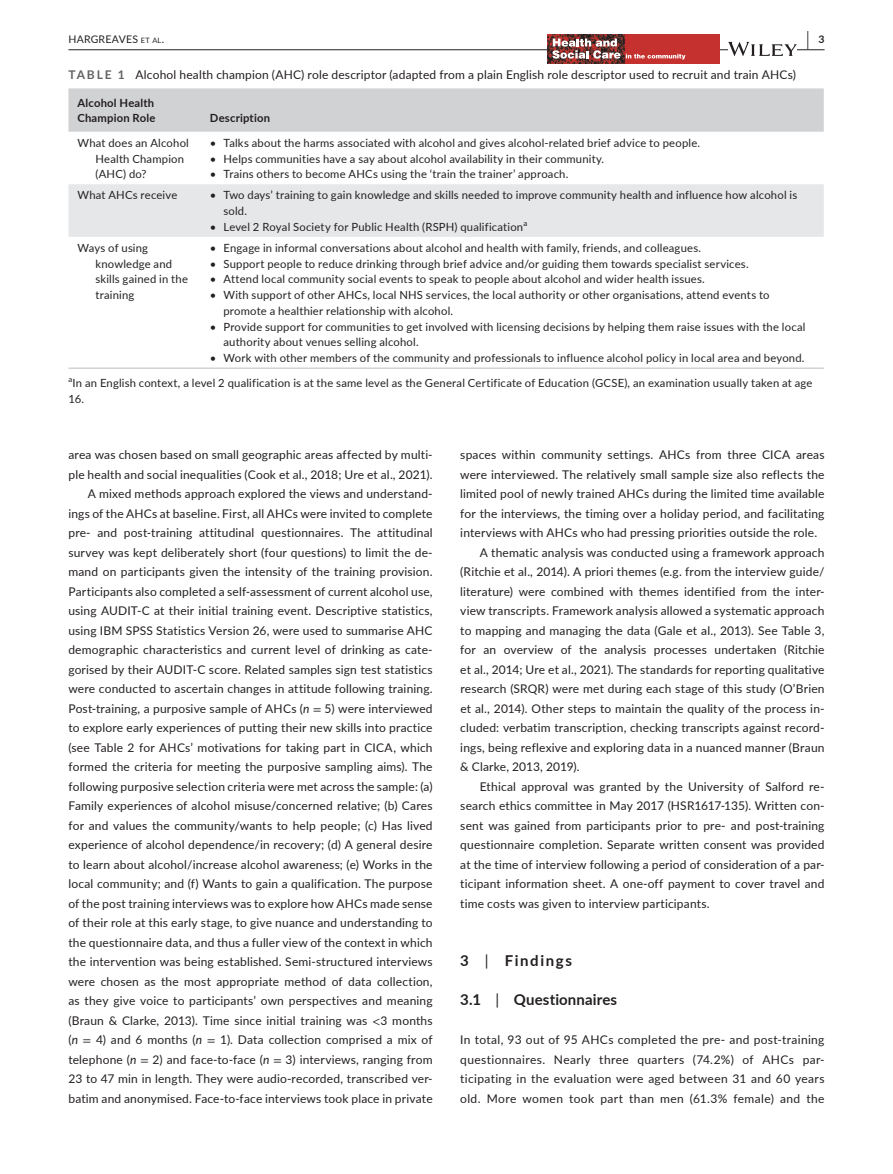
<style>
.page{position:relative;width:893px;height:1174px;background:#fff}
.page>*{position:absolute;margin:0;border:0;box-sizing:border-box;transform-origin:0 0}
.t1{font:700 19.5px "Lato";color:#231f20;scale:.43 1}
.t2{font:700 15px "Lato";letter-spacing:.01em;color:#231f20}
.t3{font:700 15px "Lato";letter-spacing:.105em;color:#231f20}
.t4{font:12px/19.5px "Lato";letter-spacing:.015em;color:#231f20;text-align:right}
.t5{font:11.25px/15.8px "Lato";letter-spacing:.015em;color:#231f20}
.t6{font:700 11.25px/15.8px "Lato";letter-spacing:.02em;color:#231f20}
.t7{font:10.5px "Lato";letter-spacing:.025em;color:#231f20}
.t8{font:7.8px "Lato";color:#231f20}
.s1{font-size:7.35px}
.s2{font-weight:700;color:#636366}
.s3{font-style:italic}
.s4{font-family:"STIX"}
.s5{font-weight:400}
</style>
<div class="page">
<hr style="left:68px;top:49px;width:756px;height:1px;background:#231f20">
<img style="left:547px;top:34px;width:173px;height:30px">
<svg style="left:552px;top:39px;width:133px;height:21px;background:#b2615e"></svg>
<svg style="left:728px;top:42px;width:69px;height:14px"></svg>
<div style="left:68px;top:88px;width:756px;height:44px;background:#d1d2d4"></div>
<div style="left:68px;top:184px;width:756px;height:53px;background:#e6e7e9"></div>
<hr style="left:68px;top:367px;width:133px;height:2px;background:#d1d2d4">
<hr style="left:201px;top:367px;width:623px;height:2px;background:#d1d2d4">
<p class="t7" style="left:68px;top:31px;width:97px">HARGREAVES <span class="s1">et al</span>.</p>
<h1 class="t1" style="left:807px;top:25px;width:43px">| <sup>3</sup></h1>
<p class="t4" style="left:68px;top:64px;width:729px"><span class="s2">TABLE 1</span> Alcohol health champion (AHC) role descriptor (adapted from a plain English role descriptor used to recruit and train AHCs)</p>
<p class="t6" style="left:77px;top:94px;width:80px">Alcohol Health<br>Champion Role</p>
<p class="t6" style="left:210px;top:110px;width:62px">Description</p>
<p class="t5" style="left:95px;top:134px;width:95px;text-indent:-18px">What does an Alcohol<br>Health Champion (AHC) do?</p>
<p class="t5" style="left:210px;top:134px;width:492px">• Talks about the harms associated with alcohol and gives alcohol-related brief advice to people.</p>
<p class="t5" style="left:210px;top:150px;width:396px">• Helps communities have a say about alcohol availability in their community.</p>
<p class="t5" style="left:210px;top:166px;width:360px">• Trains others to become AHCs using the ‘train the trainer’ approach.</p>
<p class="t5" style="left:77px;top:187px;width:101px">What AHCs receive</p>
<p class="t5" style="left:223px;top:187px;width:575px;text-indent:-14px">• Two days’ training to gain knowledge and skills needed to improve community health and influence how alcohol is sold.</p>
<p class="t5" style="left:210px;top:218px;width:315px">• Level 2 Royal Society for Public Health (RSPH) qualification</p>
<p class="t8" style="left:523px;top:217px;width:5px">a</p>
<p class="t5" style="left:95px;top:239px;width:94px;text-indent:-18px">Ways of using knowledge and skills gained in the training</p>
<p class="t5" style="left:210px;top:239px;width:493px">• Engage in informal conversations about alcohol and health with family, friends, and colleagues.</p>
<p class="t5" style="left:210px;top:255px;width:540px">• Support people to reduce drinking through brief advice and/or guiding them towards specialist services.</p>
<p class="t5" style="left:210px;top:271px;width:496px">• Attend local community social events to speak to people about alcohol and wider health issues.</p>
<p class="t5" style="left:223px;top:287px;width:548px;text-indent:-14px">• With support of other AHCs, local NHS services, the local authority or other organisations, attend events to promote a healthier relationship with alcohol.</p>
<p class="t5" style="left:223px;top:318px;width:584px;text-indent:-14px">• Provide support for communities to get involved with licensing decisions by helping them raise issues with the local authority about venues selling alcohol.</p>
<p class="t5" style="left:210px;top:350px;width:596px">• Work with other members of the community and professionals to influence alcohol policy in local area and beyond.</p>
<p class="t8" style="left:68px;top:373px;width:5px">a</p>
<p class="t5" style="left:68px;top:374px;width:745px;text-indent:4px">In an English context, a level 2 qualification is at the same level as the General Certificate of Education (GCSE), an examination usually taken at age<br>16.</p>
<p class="t4" style="left:68px;top:444px;width:366px">area was chosen based on small geographic areas affected by multi&shy;ple health and social inequalities (Cook et al., 2018; Ure et al., 2021).<br>A mixed methods approach explored the views and understand&shy;ings of the AHCs at baseline. First, all AHCs were invited to complete pre- and post-training attitudinal questionnaires. The attitudinal survey was kept deliberately short (four questions) to limit the de&shy;mand on participants given the intensity of the training provision.<br>Participants also completed a self-assessment of current alcohol use, using AUDIT-C at their initial training event. Descriptive statistics, using IBM SPSS Statistics Version 26, were used to summarise AHC demographic characteristics and current level of drinking as cate&shy;gorised by their AUDIT-C score. Related samples sign test statistics were conducted to ascertain changes in attitude following training.<br>Post-training, a purposive sample of AHCs (<span class="s3">n</span> <span class="s4">=</span> 5) were interviewed to explore early experiences of putting their new skills into practice (see Table 2 for AHCs’ motivations for taking part in CICA, which formed the criteria for meeting the purposive sampling aims). The following purposive selection criteria were met across the sample: (a)<br>Family experiences of alcohol misuse/concerned relative; (b) Cares for and values the community/wants to help people; (c) Has lived experience of alcohol dependence/in recovery; (d) A general desire to learn about alcohol/increase alcohol awareness; (e) Works in the local community; and (f) Wants to gain a qualification. The purpose of the post training interviews was to explore how AHCs made sense of their role at this early stage, to give nuance and understanding to the questionnaire data, and thus a fuller view of the context in which the intervention was being established. Semi-structured interviews were chosen as the most appropriate method of data collection, as they give voice to participants’ own perspectives and meaning (Braun &amp; Clarke, 2013). Time since initial training was <span class="s4">&lt;</span>3 months (<span class="s3">n</span> <span class="s4">=</span> 4) and 6 months (<span class="s3">n</span> <span class="s4">=</span> 1). Data collection comprised a mix of telephone (<span class="s3">n</span> <span class="s4">=</span> 2) and face-to-face (<span class="s3">n</span> <span class="s4">=</span> 3) interviews, ranging from 23 to 47 min in length. They were audio-recorded, transcribed ver&shy;batim and anonymised. Face-to-face interviews took place in private</p>
<p class="t4" style="left:460px;top:444px;width:366px">spaces within community settings. AHCs from three CICA areas</p>
<p class="t4" style="left:460px;top:464px;width:366px">were interviewed. The relatively small sample size also reflects the</p>
<p class="t4" style="left:460px;top:483px;width:366px">limited pool of newly trained AHCs during the limited time available</p>
<p class="t4" style="left:460px;top:503px;width:366px">for the interviews, the timing over a holiday period, and facilitating</p>
<p class="t4" style="left:460px;top:522px;width:358px">interviews with AHCs who had pressing priorities outside the role.</p>
<p class="t4" style="left:480px;top:542px;width:346px">A thematic analysis was conducted using a framework approach</p>
<p class="t4" style="left:460px;top:561px;width:366px">(Ritchie et al., 2014). A priori themes (e.g. from the interview guide/</p>
<p class="t4" style="left:460px;top:581px;width:366px">literature) were combined with themes identified from the inter-</p>
<p class="t4" style="left:460px;top:600px;width:366px">view transcripts. Framework analysis allowed a systematic approach</p>
<p class="t4" style="left:460px;top:620px;width:366px">to mapping and managing the data (Gale et al., 2013). See Table 3,</p>
<p class="t4" style="left:460px;top:639px;width:366px">for an overview of the analysis processes undertaken (Ritchie</p>
<p class="t4" style="left:460px;top:659px;width:366px">et al., 2014; Ure et al., 2021). The standards for reporting qualitative</p>
<p class="t4" style="left:460px;top:678px;width:366px">research (SRQR) were met during each stage of this study (O’Brien</p>
<p class="t4" style="left:460px;top:698px;width:366px">et al., 2014). Other steps to maintain the quality of the process in-</p>
<p class="t4" style="left:460px;top:717px;width:366px">cluded: verbatim transcription, checking transcripts against record-</p>
<p class="t4" style="left:460px;top:737px;width:366px">ings, being reflexive and exploring data in a nuanced manner (Braun</p>
<p class="t4" style="left:460px;top:756px;width:121px">&amp; Clarke, 2013, 2019).</p>
<p class="t4" style="left:480px;top:776px;width:346px">Ethical approval was granted by the University of Salford re-</p>
<p class="t4" style="left:460px;top:795px;width:366px">search ethics committee in May 2017 (HSR1617-135). Written con-</p>
<p class="t4" style="left:460px;top:815px;width:366px">sent was gained from participants prior to pre- and post-training</p>
<p class="t4" style="left:460px;top:834px;width:366px">questionnaire completion. Separate written consent was provided</p>
<p class="t4" style="left:460px;top:854px;width:366px">at the time of interview following a period of consideration of a par-</p>
<p class="t4" style="left:460px;top:873px;width:366px">ticipant information sheet. A one-off payment to cover travel and</p>
<p class="t4" style="left:460px;top:893px;width:251px">time costs was given to interview participants.</p>
<p class="t3" style="left:460px;top:950px;width:113px">3 <span class="s5">|</span> Findings</p>
<p class="t2" style="left:460px;top:989px;width:158px">3.1 <span class="s5">|</span> Questionnaires</p>
<p class="t4" style="left:460px;top:1029px;width:366px;text-align:justify">In total, 93 out of 95 AHCs completed the pre- and post-training questionnaires. Nearly three quarters (74.2%) of AHCs par&shy;ticipating in the evaluation were aged between 31 and 60 years old. More women took part than men (61.3% female) and the</p>
</div>
